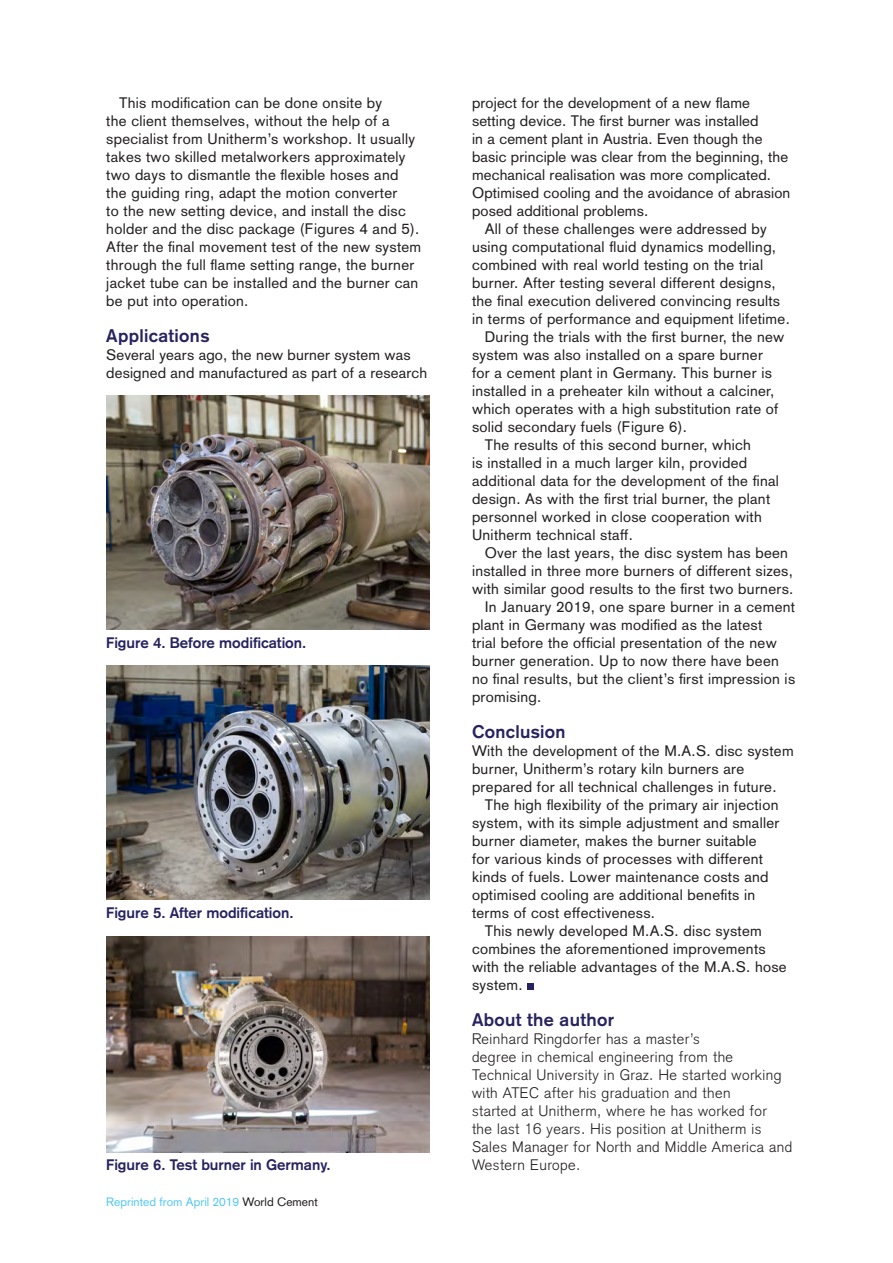
<style>
.page{position:relative;width:893px;height:1263px;background:#fff}
.page>*{position:absolute;margin:0;border:0;box-sizing:border-box;transform-origin:0 0}
.Subhead_1{font:700 18px "Akzidenz Grotesk";letter-spacing:.02em;color:#26235f}
.Body_Text{font:15px/18px "Akzidenz Grotesk";letter-spacing:.02em;color:#231f20}
.Text_1st_Para{font:15px/18px "Akzidenz Grotesk";letter-spacing:.01em;color:#231f20}
.Text_1st_Para-2{font:300 15px/18px "Akzidenz Grotesk";letter-spacing:.03em;color:#231f20}
.Caption__No_Line{font:700 15px "Akzidenz Grotesk";color:#26235f}
.t1{font:12px "Akzidenz Grotesk";color:#56c8f3}
.s1{color:#231f20}
</style>
<div class="page">
<div style="left:527px;top:983px;width:7px;height:7px;background:#26235f"></div>
<img style="left:106px;top:395px;width:323px;height:234px">
<img style="left:106px;top:665px;width:323px;height:234px">
<img style="left:106px;top:936px;width:323px;height:216px">
<p class="Body_Text" style="left:106px;top:94px;width:316px;text-indent:13px">This modification can be done onsite by<br>the client themselves, without the help of a specialist from Unitherm’s workshop. It usually takes two skilled metalworkers approximately two days to dismantle the flexible hoses and the guiding ring, adapt the motion converter<br>to the new setting device, and install the disc holder and the disc package (Figures 4 and 5).<br>After the final movement test of the new system through the full flame setting range, the burner jacket tube can be installed and the burner can be put into operation.</p>
<p class="Subhead_1" style="left:106px;top:325px;width:105px">Applications</p>
<p class="Text_1st_Para" style="left:106px;top:346px;width:322px">Several years ago, the new burner system was designed and manufactured as part of a research</p>
<p class="Caption__No_Line" style="left:106px;top:634px;width:202px">Figure 4. Before modification.</p>
<p class="Caption__No_Line" style="left:106px;top:904px;width:189px">Figure 5. After modification.</p>
<p class="Caption__No_Line" style="left:106px;top:1156px;width:226px">Figure 6. Test burner in Germany.</p>
<p class="t1" style="left:106px;top:1194px;width:213px">Reprinted from April 2019 <span class="s1">World Cement</span></p>
<p class="Text_1st_Para" style="left:472px;top:94px;width:320px">project for the development of a new flame setting device. The first burner was installed<br>in a cement plant in Austria. Even though the basic principle was clear from the beginning, the mechanical realisation was more complicated.<br>Optimised cooling and the avoidance of abrasion posed additional problems.</p>
<p class="Body_Text" style="left:472px;top:220px;width:319px;text-indent:13px">All of these challenges were addressed by using computational fluid dynamics modelling, combined with real world testing on the trial burner. After testing several different designs, the final execution delivered convincing results in terms of performance and equipment lifetime.</p>
<p class="Body_Text" style="left:472px;top:328px;width:314px;text-indent:13px">During the trials with the first burner, the new system was also installed on a spare burner for a cement plant in Germany. This burner is installed in a preheater kiln without a calciner, which operates with a high substitution rate of solid secondary fuels (Figure 6).</p>
<p class="Body_Text" style="left:472px;top:436px;width:308px;text-indent:13px">The results of this second burner, which<br>is installed in a much larger kiln, provided additional data for the development of the final design. As with the first trial burner, the plant personnel worked in close cooperation with Unitherm technical staff.</p>
<p class="Body_Text" style="left:472px;top:544px;width:323px;text-align:center">Over the last years, the disc system has been installed in three more burners of different sizes, with similar good results to the first two burners.</p>
<p class="Body_Text" style="left:472px;top:598px;width:325px;text-indent:13px">In January 2019, one spare burner in a cement plant in Germany was modified as the latest<br>trial before the official presentation of the new burner generation. Up to now there have been no final results, but the client’s first impression is promising.</p>
<p class="Subhead_1" style="left:472px;top:721px;width:95px">Conclusion</p>
<p class="Text_1st_Para" style="left:472px;top:742px;width:323px">With the development of the M.A.S. disc system burner, Unitherm’s rotary kiln burners are prepared for all technical challenges in future.</p>
<p class="Body_Text" style="left:472px;top:796px;width:309px;text-indent:13px">The high flexibility of the primary air injection system, with its simple adjustment and smaller burner diameter, makes the burner suitable<br>for various kinds of processes with different kinds of fuels. Lower maintenance costs and optimised cooling are additional benefits in terms of cost effectiveness.</p>
<p class="Body_Text" style="left:472px;top:922px;width:316px;text-indent:13px">This newly developed M.A.S. disc system combines the aforementioned improvements with the reliable advantages of the M.A.S. hose system.</p>
<p class="Subhead_1" style="left:472px;top:1009px;width:144px">About the author</p>
<p class="Text_1st_Para-2" style="left:472px;top:1030px;width:322px">Reinhard Ringdorfer has a master’s<br>degree in chemical engineering from the Technical University in Graz. He started working with ATEC after his graduation and then<br>started at Unitherm, where he has worked for<br>the last 16 years. His position at Unitherm is Sales Manager for North and Middle America and Western Europe.</p>
</div>
